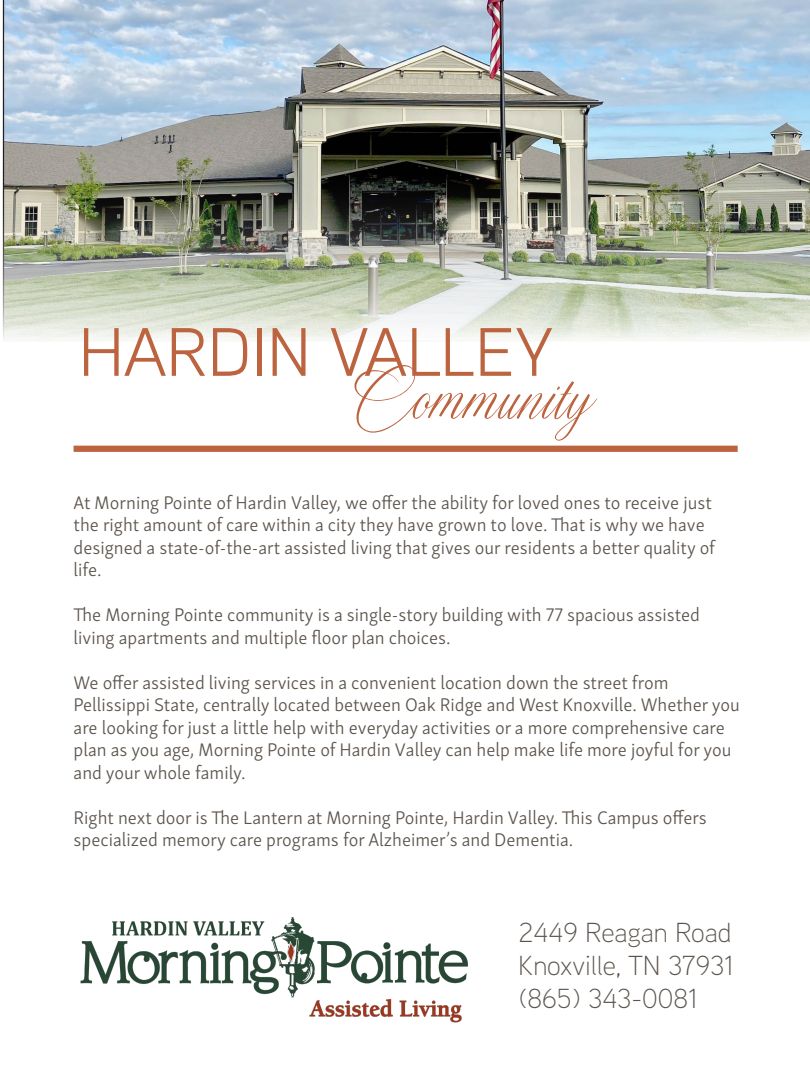
<style>
.page{position:relative;width:810px;height:1080px;background:#fff}
.page>*{position:absolute;margin:0;border:0;box-sizing:border-box;transform-origin:0 0}
.t1{font:73px "Westwood Studio";color:#bc633f}
.t2{font:68.38px "Aaux Next";color:#bc633f}
.t3{font:300 27.5px "Aaux Next";color:#5c544c}
.t4{font:300 18.75px/22.5px "Skolar Sans Latn";color:#5c544c}
</style>
<div class="page">
<img style="left:3px;top:0;width:807px;height:340px">
<img style="left:80px;top:917px;width:388px;height:106px">
<div style="left:74px;top:446px;width:664px;height:6px;background:#bc633f"></div>
<p class="t2" style="left:79px;top:306px;width:476px">HARDIN VALLEY</p>
<p class="t1" style="left:352px;top:357px;width:245px">Community</p>
<p class="t4" style="left:74px;top:490px;width:643px">At Morning Pointe of Hardin Valley, we offer the ability for loved ones to receive just the right amount of care within a city they have grown to love. That is why we have designed a state-of-the-art assisted living that gives our residents a better quality of life.</p>
<p class="t4" style="left:74px;top:602px;width:628px">The Morning Pointe community is a single-story building with 77 spacious assisted living apartments and multiple floor plan choices.</p>
<p class="t4" style="left:74px;top:670px;width:668px">We offer assisted living services in a convenient location down the street from Pellissippi State, centrally located between Oak Ridge and West Knoxville. Whether you are looking for just a little help with everyday activities or a more comprehensive care plan as you age, Morning Pointe of Hardin Valley can help make life more joyful for you and your whole family.</p>
<p class="t4" style="left:74px;top:805px;width:635px">Right next door is The Lantern at Morning Pointe, Hardin Valley. This Campus offers specialized memory care programs for Alzheimer’s and Dementia.</p>
<p class="t3" style="left:518px;top:914px;width:215px">2449 Reagan Road</p>
<p class="t3" style="left:518px;top:947px;width:217px">Knoxville, TN 37931</p>
<p class="t3" style="left:518px;top:980px;width:181px">(865) 343-0081</p>
</div>
